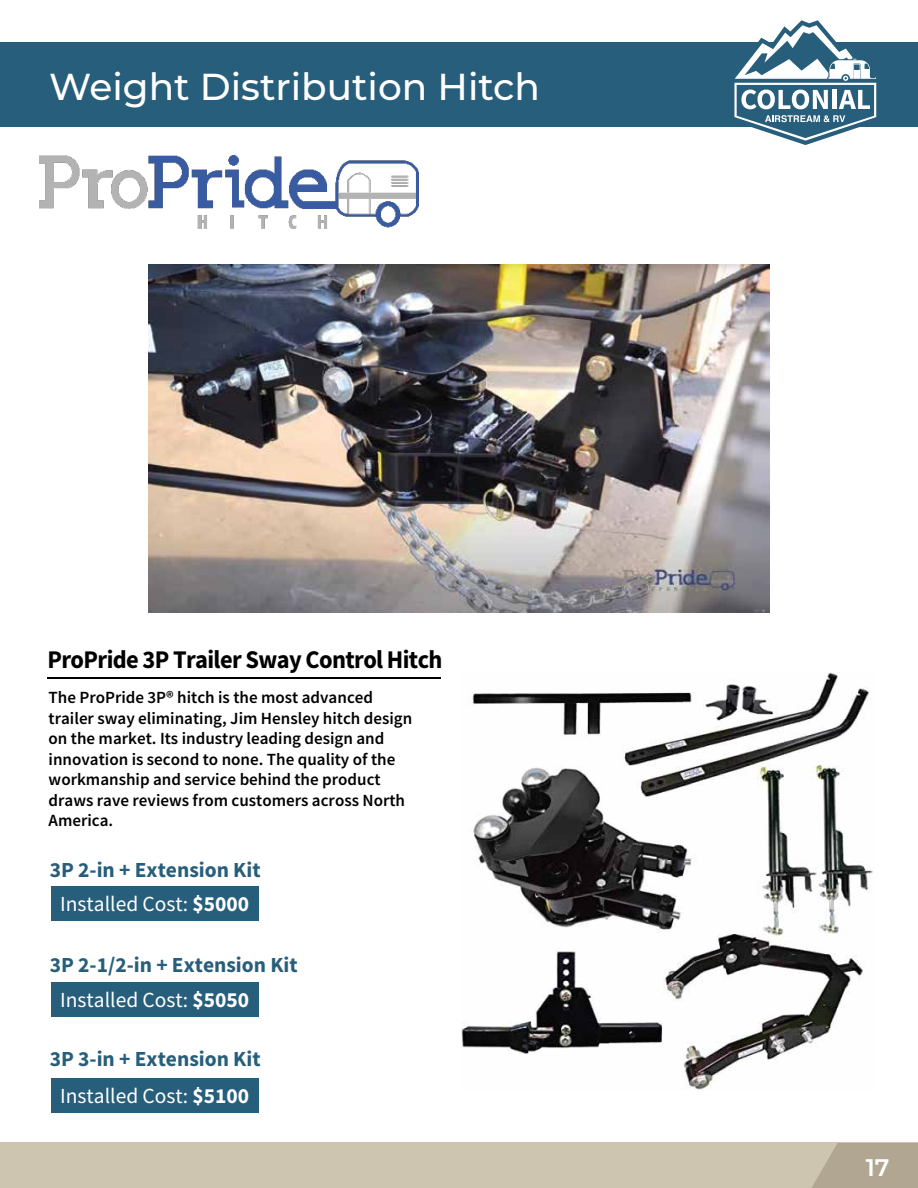
<style>
.page{position:relative;width:918px;height:1188px;background:#fff}
.page>*{position:absolute;margin:0;border:0;box-sizing:border-box;transform-origin:0 0}
.t1{font:500 37.5px "Montserrat";color:#fff}
.t2{font:700 25.5px "Source Sans Pro";letter-spacing:-.025em;color:#010101;scale:.96 1}
.t3{font:600 24px "Montserrat";color:#fff}
.t4{font:700 21.45px "Source Sans Pro";color:#275e7b}
.t5{font:21.45px "Source Sans Pro";color:#fff}
.t6{font:600 17.1px/20.4px "Source Sans Pro";color:#010101}
.s1{font-weight:700}
</style>
<div class="page">
<div style="left:0;top:1143px;width:918px;height:45px;background:#cec5b0"></div>
<svg style="left:811px;top:1143px;width:107px;height:45px"></svg>
<hr style="left:48px;top:677px;width:393px;height:1px;background:#010101">
<div style="left:0;top:42px;width:918px;height:85px;background:#275e7b"></div>
<svg style="left:734px;top:20px;width:143px;height:125px"></svg>
<div style="left:51px;top:1078px;width:208px;height:35px;background:#275e7b"></div>
<div style="left:51px;top:886px;width:208px;height:35px;background:#275e7b"></div>
<div style="left:51px;top:982px;width:208px;height:35px;background:#275e7b"></div>
<img style="left:461px;top:672px;width:412px;height:418px">
<img style="left:148px;top:264px;width:622px;height:349px">
<img style="left:39px;top:155px;width:380px;height:73px">
<h1 class="t1" style="left:49px;top:60px;width:492px">Weight Distribution Hitch</h1>
<h2 class="t2" style="left:48px;top:642px;width:413px">ProPride 3P Trailer Sway Control Hitch</h2>
<p class="t6" style="left:49px;top:687px;width:365px">The ProPride 3P® hitch is the most advanced trailer sway eliminating, Jim Hensley hitch design on the market. Its industry leading design and innovation is second to none. The quality of the workmanship and service behind the product draws rave reviews from customers across North America.</p>
<p class="t4" style="left:50px;top:856px;width:212px">3P 2-in + Extension Kit</p>
<p class="t5" style="left:60px;top:890px;width:190px">Installed Cost: <span class="s1">$5000</span></p>
<p class="t4" style="left:50px;top:950px;width:249px">3P 2-1/2-in + Extension Kit</p>
<p class="t5" style="left:60px;top:986px;width:190px">Installed Cost: <span class="s1">$5050</span></p>
<p class="t4" style="left:50px;top:1045px;width:212px">3P 3-in + Extension Kit</p>
<p class="t5" style="left:60px;top:1082px;width:190px">Installed Cost: <span class="s1">$5100</span></p>
<h3 class="t3" style="left:866px;top:1151px;width:25px">17</h3>
</div>
